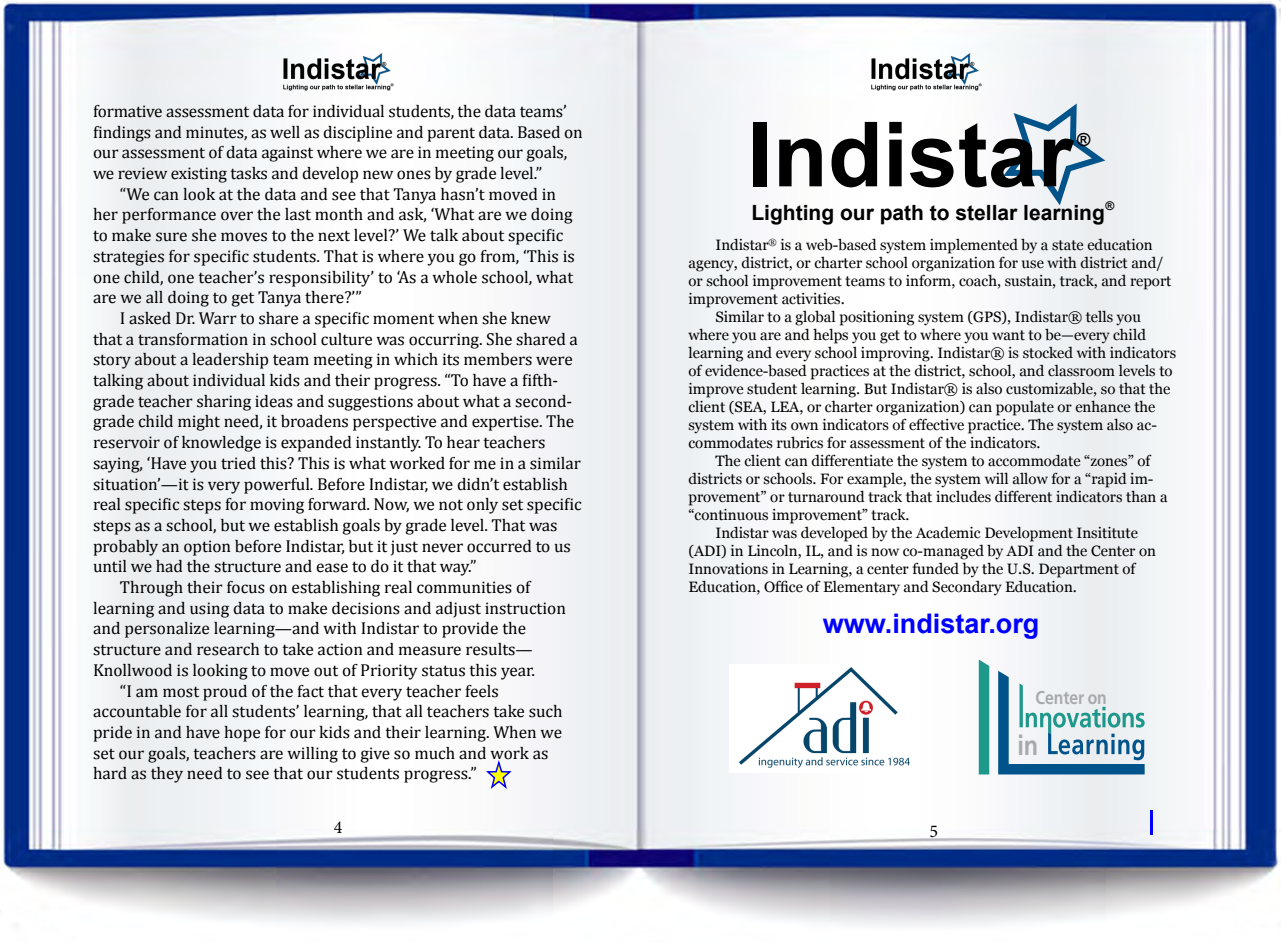
<style>
.page{position:relative;width:1281px;height:942px;background:#fff}
.page>*{position:absolute;margin:0;border:0;box-sizing:border-box;transform-origin:0 0}
.t1{font:700 90px "Arial";color:#000}
.t2{font:700 27.75px "Frutiger LT";color:#a7a9ac;scale:.85 1}
.t3{font:700 27px "Arial";color:#00f}
.t4{font:700 21px "Arial";color:#000}
.t5{font:700 18.45px "Frutiger LT";color:#a7a9ac;scale:.85 1}
.t6{font:18px "Minion Pro";color:#000}
.t7{font:700 18px "Arial";color:#000}
.t8{font:17.25px "Cambria";letter-spacing:-.005em;color:#000}
.t9{font:15px "Georgia";color:#000}
.t10{font:700 12px "Arial";color:#000}
</style>
<div class="page">
<img style="left:3px;top:0;width:1278px;height:926px">
<img style="left:870px;top:54px;width:113px;height:37px">
<img style="left:282px;top:54px;width:112px;height:37px">
<hr style="left:1150px;top:810px;width:3px;height:24px;background:#00f">
<svg style="left:1001px;top:97px;width:111px;height:115px"></svg>
<img style="left:729px;top:665px;width:189px;height:108px">
<svg style="left:979px;top:660px;width:10px;height:114px"></svg>
<svg style="left:998px;top:671px;width:147px;height:103px"></svg>
<svg style="left:484px;top:761px;width:30px;height:30px"></svg>
<p class="t8" style="left:93px;top:101px;width:475px">formative assessment data for individual students, the data teams’</p>
<p class="t8" style="left:93px;top:122px;width:491px">findings and minutes, as well as discipline and parent data. Based on</p>
<p class="t8" style="left:93px;top:142px;width:476px">our assessment of data against where we are in meeting our goals,</p>
<p class="t8" style="left:93px;top:163px;width:451px">we review existing tasks and develop new ones by grade level.”</p>
<p class="t8" style="left:120px;top:184px;width:438px">“We can look at the data and see that Tanya hasn’t moved in</p>
<p class="t8" style="left:93px;top:204px;width:481px">her performance over the last month and ask, ‘What are we doing</p>
<p class="t8" style="left:93px;top:225px;width:472px">to make sure she moves to the next level?’ We talk about specific</p>
<p class="t8" style="left:93px;top:246px;width:483px">strategies for specific students. That is where you go from, ‘This is</p>
<p class="t8" style="left:93px;top:266px;width:482px">one child, one teacher’s responsibility’ to ‘As a whole school, what</p>
<p class="t8" style="left:93px;top:287px;width:270px">are we all doing to get Tanya there?’”</p>
<p class="t8" style="left:120px;top:308px;width:432px">I asked Dr. Warr to share a specific moment when she knew</p>
<p class="t8" style="left:93px;top:329px;width:486px">that a transformation in school culture was occurring. She shared a</p>
<p class="t8" style="left:93px;top:349px;width:481px">story about a leadership team meeting in which its members were</p>
<p class="t8" style="left:93px;top:370px;width:467px">talking about individual kids and their progress. “To have a fifth-</p>
<p class="t8" style="left:93px;top:391px;width:481px">grade teacher sharing ideas and suggestions about what a second-</p>
<p class="t8" style="left:93px;top:411px;width:483px">grade child might need, it broadens perspective and expertise. The</p>
<p class="t8" style="left:93px;top:432px;width:454px">reservoir of knowledge is expanded instantly. To hear teachers</p>
<p class="t8" style="left:93px;top:453px;width:490px">saying, ‘Have you tried this? This is what worked for me in a similar</p>
<p class="t8" style="left:93px;top:473px;width:477px">situation’—it is very powerful. Before Indistar, we didn’t establish</p>
<p class="t8" style="left:93px;top:494px;width:490px">real specific steps for moving forward. Now, we not only set specific</p>
<p class="t8" style="left:93px;top:515px;width:466px">steps as a school, but we establish goals by grade level. That was</p>
<p class="t8" style="left:93px;top:536px;width:479px">probably an option before Indistar, but it just never occurred to us</p>
<p class="t8" style="left:93px;top:556px;width:385px">until we had the structure and ease to do it that way.”</p>
<p class="t8" style="left:120px;top:577px;width:412px">Through their focus on establishing real communities of</p>
<p class="t8" style="left:93px;top:598px;width:475px">learning and using data to make decisions and adjust instruction</p>
<p class="t8" style="left:93px;top:618px;width:435px">and personalize learning—and with Indistar to provide the</p>
<p class="t8" style="left:93px;top:639px;width:441px">structure and research to take action and measure results—</p>
<p class="t8" style="left:93px;top:660px;width:444px">Knollwood is looking to move out of Priority status this year.</p>
<p class="t8" style="left:120px;top:680px;width:380px">“I am most proud of the fact that every teacher feels</p>
<p class="t8" style="left:93px;top:701px;width:471px">accountable for all students’ learning, that all teachers take such</p>
<p class="t8" style="left:93px;top:722px;width:471px">pride in and have hope for our kids and their learning. When we</p>
<p class="t8" style="left:93px;top:743px;width:457px">set our goals, teachers are willing to give so much and work as</p>
<p class="t8" style="left:93px;top:763px;width:385px">hard as they need to see that our students progress.”</p>
<h1 class="t1" style="left:748px;top:95px;width:327px">Indistar</h1>
<p class="t7" style="left:1077px;top:128px;width:15px">®</p>
<p class="t4" style="left:751px;top:199px;width:355px">Lighting our path to stellar learning</p>
<p class="t10" style="left:1106px;top:198px;width:10px">®</p>
<p class="t9" style="left:716px;top:236px;width:439px">Indistar<sup>®</sup> is a web-based system implemented by a state education</p>
<p class="t9" style="left:688px;top:254px;width:476px">agency, district, or charter school organization for use with district and/</p>
<p class="t9" style="left:688px;top:272px;width:484px">or school improvement teams to inform, coach, sustain, track, and report</p>
<p class="t9" style="left:688px;top:290px;width:158px">improvement activities.</p>
<p class="t9" style="left:715px;top:308px;width:427px">Similar to a global positioning system (GPS), Indistar® tells you</p>
<p class="t9" style="left:688px;top:326px;width:459px">where you are and helps you get to where you want to be—every child</p>
<p class="t9" style="left:688px;top:344px;width:489px">learning and every school improving. Indistar® is stocked with indicators</p>
<p class="t9" style="left:688px;top:362px;width:486px">of evidence-based practices at the district, school, and classroom levels to</p>
<p class="t9" style="left:688px;top:380px;width:483px">improve student learning. But Indistar® is also customizable, so that the</p>
<p class="t9" style="left:688px;top:398px;width:469px">client (SEA, LEA, or charter organization) can populate or enhance the</p>
<p class="t9" style="left:688px;top:416px;width:470px">system with its own indicators of effective practice. The system also ac-</p>
<p class="t9" style="left:688px;top:434px;width:354px">commodates rubrics for assessment of the indicators.</p>
<p class="t9" style="left:715px;top:452px;width:436px">The client can differentiate the system to accommodate “zones” of</p>
<p class="t9" style="left:688px;top:470px;width:467px">districts or schools. For example, the system will allow for a “rapid im-</p>
<p class="t9" style="left:688px;top:488px;width:481px">provement” or turnaround track that includes different indicators than a</p>
<p class="t9" style="left:688px;top:506px;width:222px">“continuous improvement” track.</p>
<p class="t9" style="left:715px;top:524px;width:424px">Indistar was developed by the Academic Development Insititute</p>
<p class="t9" style="left:688px;top:542px;width:469px">(ADI) in Lincoln, IL, and is now co-managed by ADI and the Center on</p>
<p class="t9" style="left:688px;top:560px;width:448px">Innovations in Learning, a center funded by the U.S. Department of</p>
<p class="t9" style="left:688px;top:578px;width:390px">Education, Office of Elementary and Secondary Education.</p>
<h3 class="t3" style="left:823px;top:606px;width:218px">www.indistar.org</h3>
<p class="t5" style="left:1035px;top:686px;width:86px">Center on</p>
<h2 class="t2" style="left:1018px;top:729px;width:26px">in</h2>
<p class="t6" style="left:334px;top:815px;width:10px">4</p>
<p class="t6" style="left:929px;top:819px;width:10px">5</p>
</div>
